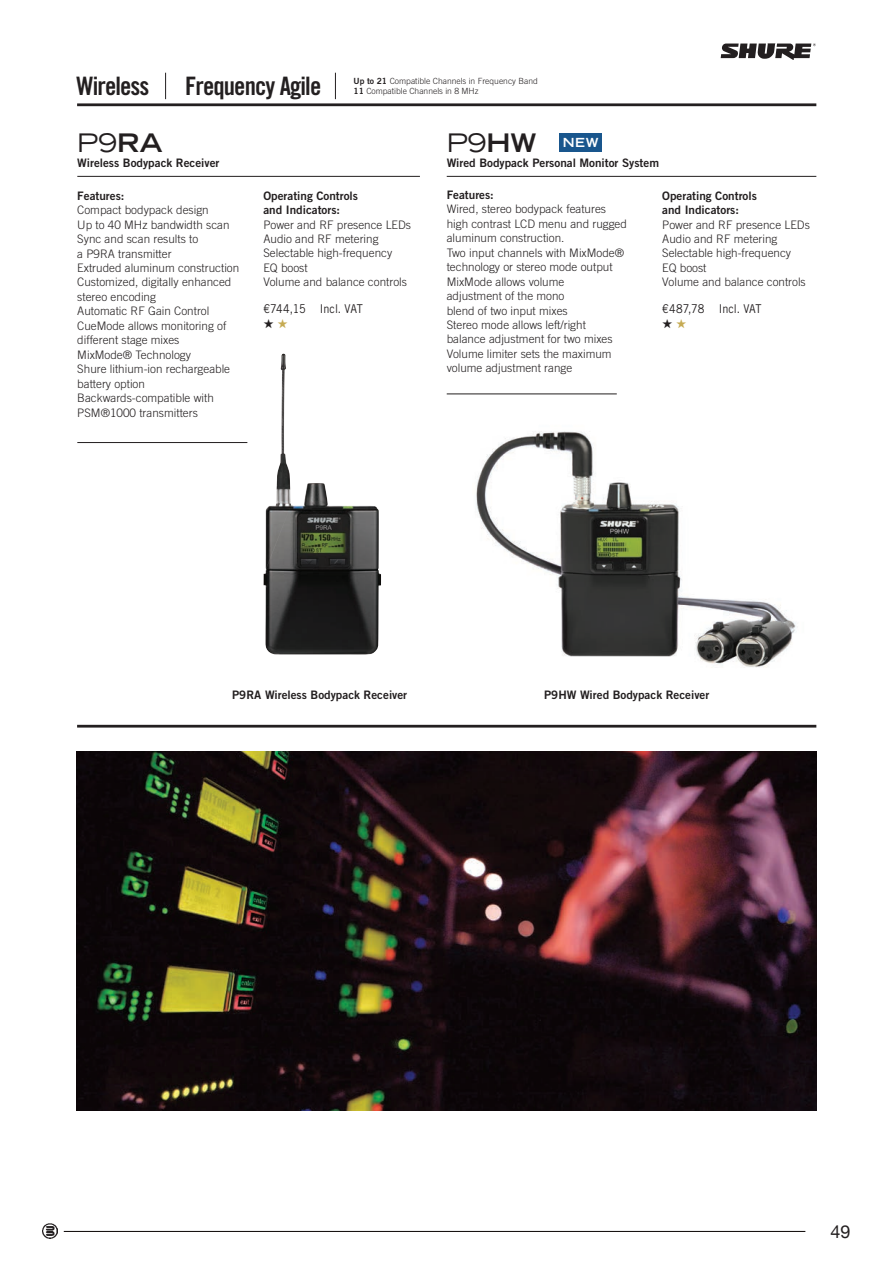
<style>
.page{position:relative;width:893px;height:1263px;background:#fff}
.page>*{position:absolute;margin:0;border:0;box-sizing:border-box;transform-origin:0 0}
.t1{font:expanded 25.5px "Trade Gothic LT Std";color:#231f20}
.t2{font:25.35px "Trade Gothic LT Std Bd Cn 20";letter-spacing:-.035em;color:#231f20}
.t3{font:18px "Helvetica Neue";color:#231f20}
.t4{font:700 expanded 12.45px "Trade Gothic LT Std";color:#fff}
.t5{font:12.15px "Trade Gothic LT Std";letter-spacing:-.01em;color:#231f20;scale:.9 1}
.t6{font:300 11.7px/14.4px "Trade Gothic LT Std";color:#231f20}
.t7{font:11.7px/14.4px "Trade Gothic LT Std Bd 2";color:#231f20}
.t8{font:300 8.55px/10.6px "Trade Gothic LT Std";color:#231f20}
.s1{font-family:"Trade Gothic LT Std Bd 2";font-weight:400}
.s2{font-weight:700}
</style>
<div class="page">
<hr style="left:64px;top:1231px;width:741px;height:1px;background:#080302">
<img style="left:43px;top:1224px;width:14px;height:14px">
<svg style="left:721px;top:43px;width:95px;height:17px"></svg>
<hr style="left:77px;top:103px;width:739px;height:3px;background:#231f20">
<hr style="left:77px;top:725px;width:739px;height:2px;background:#231f20">
<svg style="left:165px;top:73px;width:1px;height:26px"></svg>
<svg style="left:335px;top:73px;width:1px;height:26px"></svg>
<hr style="left:77px;top:176px;width:343px;height:1px;background:#231f20">
<hr style="left:77px;top:442px;width:170px;height:1px;background:#231f20">
<hr style="left:447px;top:393px;width:170px;height:1px;background:#231f20">
<hr style="left:447px;top:176px;width:369px;height:1px;background:#231f20">
<div style="left:559px;top:133px;width:43px;height:18px;background:#19568d"></div>
<img style="left:263px;top:354px;width:118px;height:300px">
<img style="left:476px;top:431px;width:320px;height:237px">
<img style="left:77px;top:751px;width:739px;height:359px">
<h2 class="t2" style="left:77px;top:71px;width:74px">Wireless</h2>
<h2 class="t2" style="left:185px;top:71px;width:138px">Frequency Agile</h2>
<p class="t8" style="left:354px;top:75px;width:186px"><span class="s1">Up to 21</span> Compatible Channels in Frequency Band<br><span class="s1">11</span> Compatible Channels in 8 MHz</p>
<h1 class="t1" style="left:77px;top:126px;width:87px">P9<span class="s2">RA</span></h1>
<p class="t7" style="left:77px;top:155px;width:144px">Wireless Bodypack Receiver</p>
<h1 class="t1" style="left:447px;top:126px;width:91px">P9<span class="s2">HW</span></h1>
<p class="t7" style="left:447px;top:155px;width:214px">Wired Bodypack Personal Monitor System</p>
<p class="t4" style="left:563px;top:134px;width:37px">NEW</p>
<p class="t7" style="left:77px;top:188px;width:49px">Features:</p>
<p class="t6" style="left:77px;top:203px;width:163px">Compact bodypack design<br>Up to 40 MHz bandwidth scan<br>Sync and scan results to<br>a P9RA transmitter<br>Extruded aluminum construction<br>Customized, digitally enhanced stereo encoding<br>Automatic RF Gain Control<br>CueMode allows monitoring of different stage mixes<br>MixMode® Technology<br>Shure lithium-ion rechargeable battery option<br>Backwards-compatible with<br>PSM®1000 transmitters</p>
<p class="t7" style="left:447px;top:187px;width:49px">Features:</p>
<p class="t6" style="left:447px;top:202px;width:182px">Wired, stereo bodypack features high contrast LCD menu and rugged aluminum construction.<br>Two input channels with MixMode® technology or stereo mode output<br>MixMode allows volume<br>adjustment of the mono<br>blend of two input mixes<br>Stereo mode allows left/right balance adjustment for two mixes<br>Volume limiter sets the maximum volume adjustment range</p>
<p class="t7" style="left:662px;top:188px;width:96px">Operating Controls and Indicators:</p>
<p class="t6" style="left:662px;top:217px;width:149px">Power and RF presence LEDs<br>Audio and RF metering<br>Selectable high-frequency<br>EQ boost<br>Volume and balance controls</p>
<p class="t7" style="left:263px;top:188px;width:96px">Operating Controls and Indicators:</p>
<p class="t6" style="left:263px;top:217px;width:149px">Power and RF presence LEDs<br>Audio and RF metering<br>Selectable high-frequency<br>EQ boost<br>Volume and balance controls</p>
<p class="t5" style="left:263px;top:301px;width:112px">€744,15 Incl. VAT</p>
<p class="t5" style="left:662px;top:301px;width:112px">€487,78 Incl. VAT</p>
<p class="t7" style="left:232px;top:687px;width:177px">P9RA Wireless Bodypack Receiver</p>
<p class="t7" style="left:544px;top:687px;width:167px">P9HW Wired Bodypack Receiver</p>
<h3 class="t3" style="left:830px;top:1218px;width:22px">49</h3>
</div>
